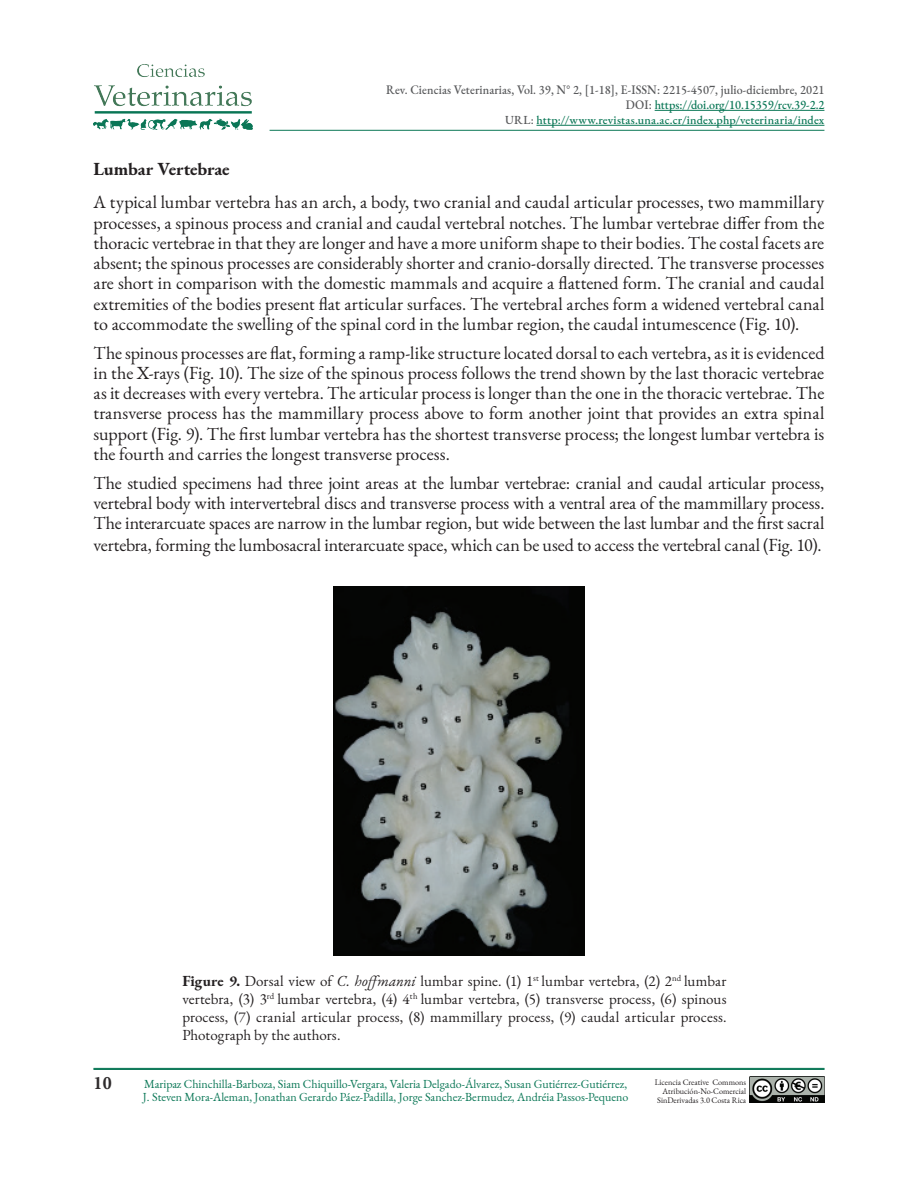
<style>
.page{position:relative;width:918px;height:1188px;background:#fff}
.page>*{position:absolute;margin:0;border:0;box-sizing:border-box;transform-origin:0 0}
.t1{font:700 19.05px "Minion Pro";color:#2e2b2c;scale:.94 1}
.t2{font:18px/20.2px "EB Garamond";letter-spacing:-.005em;color:#231f20;text-align:justify}
.t3{font:700 18px "EB Garamond";letter-spacing:-.01em;color:#231f20}
.t4{font:15px/18px "EB Garamond";letter-spacing:.005em;color:#231f20;text-align:justify}
.t5{font:500 12.75px/15px "EB Garamond";letter-spacing:.01em;color:#57585a;text-align:right;scale:.94 1}
.t6{font:12px/13.5px "EB Garamond";color:#0a7756}
.t7{font:500 12px "EB Garamond";letter-spacing:.015em;color:#0a7756}
.t8{font:8.25px/9px "EB Garamond";color:#231f20;text-align:right}
.s1{color:#0a7756}
.s2{color:#57585a}
.s3{font-weight:700}
.s4{font-style:italic}
</style>
<div class="page">
<hr style="left:655px;top:110px;width:169px;height:1px;background:#0a7756">
<hr style="left:536px;top:125px;width:288px;height:1px;background:#0a7756">
<hr style="left:270px;top:130px;width:554px;height:1px;background:#0a7756">
<hr style="left:94px;top:1069px;width:730px;height:1px;background:#0a7756">
<hr style="left:94px;top:1068px;width:730px;height:1px;background:#0a7756">
<img style="left:749px;top:1076px;width:75px;height:26px">
<img style="left:94px;top:64px;width:159px;height:66px">
<img style="left:333px;top:586px;width:252px;height:370px">
<p class="t5" style="left:386px;top:82px;width:468px">Rev. Ciencias Veterinarias, Vol. 39, N° 2, [1-18], E-ISSN: 2215-4507, julio-diciembre, 2021<br>DOI: <span class="s1">https://doi.org/10.15359/rcv.39-2.2</span></p>
<p class="t7" style="left:505px;top:112px;width:321px"><span class="s2">URL:</span> http://www.revistas.una.ac.cr/index.php/veterinaria/index</p>
<p class="t3" style="left:94px;top:158px;width:138px">Lumbar Vertebrae</p>
<p class="t2" style="left:94px;top:192px;width:732px">A typical lumbar vertebra has an arch, a body, two cranial and caudal articular processes, two mammillary processes, a spinous process and cranial and caudal vertebral notches. The lumbar vertebrae differ from the thoracic vertebrae in that they are longer and have a more uniform shape to their bodies. The costal facets are absent; the spinous processes are considerably shorter and cranio-dorsally directed. The transverse processes are short in comparison with the domestic mammals and acquire a flattened form. The cranial and caudal extremities of the bodies present flat articular surfaces. The vertebral arches form a widened vertebral canal to accommodate the swelling of the spinal cord in the lumbar region, the caudal intumescence (Fig. 10).</p>
<p class="t2" style="left:94px;top:343px;width:732px">The spinous processes are flat, forming a ramp-like structure located dorsal to each vertebra, as it is evidenced in the X-rays (Fig. 10). The size of the spinous process follows the trend shown by the last thoracic vertebrae as it decreases with every vertebra. The articular process is longer than the one in the thoracic vertebrae. The transverse process has the mammillary process above to form another joint that provides an extra spinal support (Fig. 9). The first lumbar vertebra has the shortest transverse process; the longest lumbar vertebra is the fourth and carries the longest transverse process.</p>
<p class="t2" style="left:94px;top:472px;width:732px;line-height:20.7px">The studied specimens had three joint areas at the lumbar vertebrae: cranial and caudal articular process, vertebral body with intervertebral discs and transverse process with a ventral area of the mammillary process.<br>The interarcuate spaces are narrow in the lumbar region, but wide between the last lumbar and the first sacral vertebra, forming the lumbosacral interarcuate space, which can be used to access the vertebral canal (Fig. 10).</p>
<p class="t4" style="left:182px;top:972px;width:546px"><span class="s3">Figure 9.</span> Dorsal view of <span class="s4">C. hoffmanni</span> lumbar spine. (1) 1<sup>st</sup> lumbar vertebra, (2) 2<sup>nd</sup> lumbar vertebra, (3) 3<sup>rd</sup> lumbar vertebra, (4) 4<sup>th</sup> lumbar vertebra, (5) transverse process, (6) spinous process, (7) cranial articular process, (8) mammillary process, (9) caudal articular process.<br>Photograph by the authors.</p>
<p class="t1" style="left:94px;top:1070px;width:21px">10</p>
<p class="t6" style="left:143px;top:1077px;width:487px">Maripaz Chinchilla-Barboza, Siam Chiquillo-Vergara, Valeria Delgado-Álvarez, Susan Gutiérrez-Gutiérrez,<br>J. Steven Mora-Aleman, Jonathan Gerardo Páez-Padilla, Jorge Sanchez-Bermudez, Andréia Passos-Pequeno</p>
<p class="t8" style="left:655px;top:1077px;width:93px">Licencia Creative Commons<br>Atribución-No-Comercial<br>SinDerivadas 3.0 Costa Rica</p>
</div>
